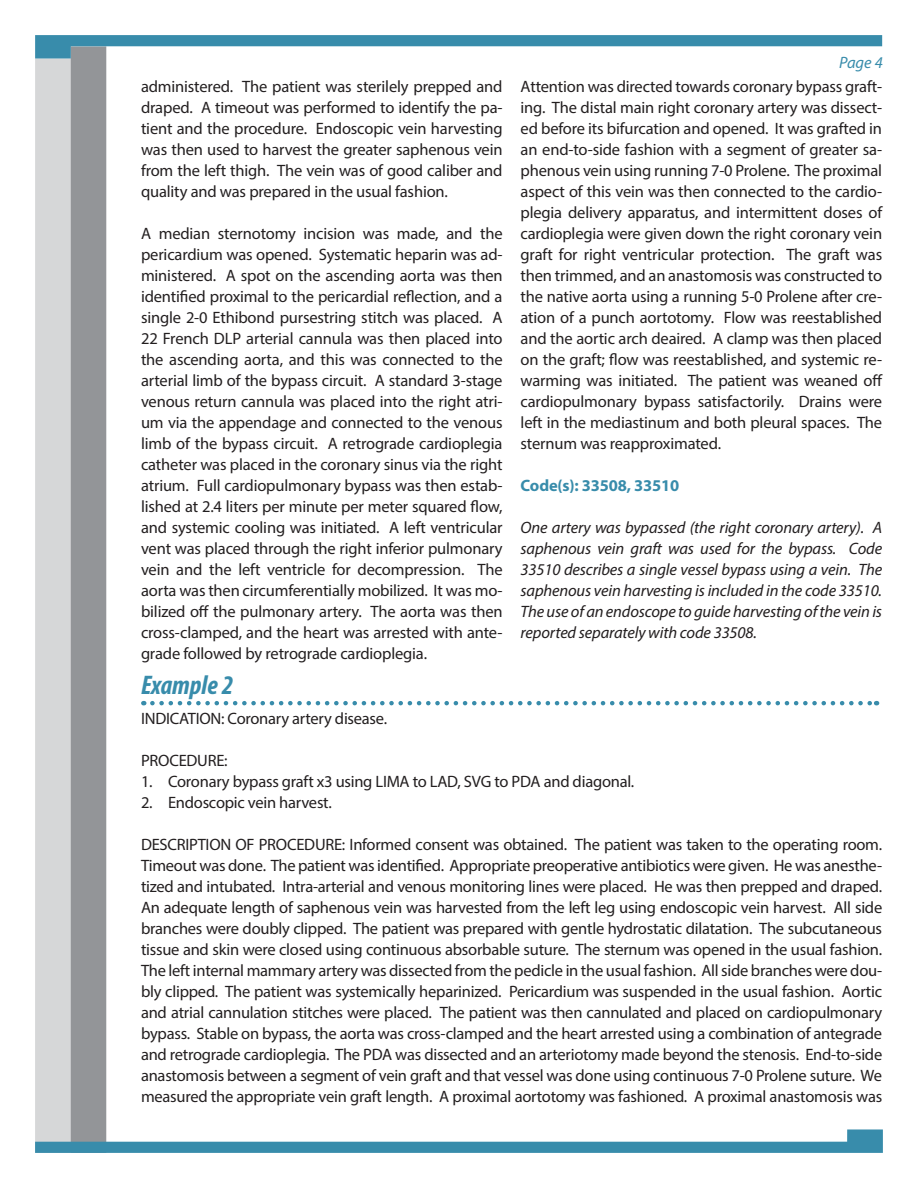
<style>
.page{position:relative;width:918px;height:1188px;background:#fff}
.page>*{position:absolute;margin:0;border:0;box-sizing:border-box;transform-origin:0 0}
.Headline{font:italic 700 condensed 27px "Myriad Pro";color:#388cab}
.Body{font:16.5px/21px "Myriad Pro";letter-spacing:-.015em;color:#231f20;text-align:justify}
.Body-2{font:italic 16.5px/21px "Myriad Pro";letter-spacing:-.01em;color:#231f20;text-align:justify}
.Body-3{font:700 16.5px "Myriad Pro";letter-spacing:-.01em;color:#388cab}
.t1{font:italic 16.5px "Myriad Pro";color:#388cab}
</style>
<div class="page">
<div style="left:35px;top:59px;width:36px;height:1094px;background:#d6d7d8"></div>
<div style="left:71px;top:46px;width:35px;height:1107px;background:#939598"></div>
<svg style="left:35px;top:35px;width:847px;height:24px"></svg>
<svg style="left:35px;top:1129px;width:848px;height:24px"></svg>
<svg style="left:152px;top:701px;width:725px;height:4px"></svg>
<p class="Body" style="left:141px;top:76px;width:363px">administered. The patient was sterilely prepped and draped. A timeout was performed to identify the pa&shy;tient and the procedure. Endoscopic vein harvesting was then used to harvest the greater saphenous vein from the left thigh. The vein was of good caliber and quality and was prepared in the usual fashion.</p>
<p class="Body" style="left:141px;top:223px;width:363px">A median sternotomy incision was made, and the pericardium was opened. Systematic heparin was ad&shy;ministered. A spot on the ascending aorta was then identified proximal to the pericardial reflection, and a single 2-0 Ethibond pursestring stitch was placed. A 22 French DLP arterial cannula was then placed into the ascending aorta, and this was connected to the arterial limb of the bypass circuit. A standard 3-stage venous return cannula was placed into the right atri&shy;um via the appendage and connected to the venous limb of the bypass circuit. A retrograde cardioplegia catheter was placed in the coronary sinus via the right atrium. Full cardiopulmonary bypass was then estab&shy;lished at 2.4 liters per minute per meter squared flow, and systemic cooling was initiated. A left ventricular vent was placed through the right inferior pulmonary vein and the left ventricle for decompression. The aorta was then circumferentially mobilized. It was mo&shy;bilized off the pulmonary artery. The aorta was then cross-clamped, and the heart was arrested with ante&shy;grade followed by retrograde cardioplegia.</p>
<p class="t1" style="left:839px;top:52px;width:45px">Page 4</p>
<p class="Body" style="left:521px;top:76px;width:364px">Attention was directed towards coronary bypass graft&shy;ing. The distal main right coronary artery was dissect&shy;ed before its bifurcation and opened. It was grafted in an end-to-side fashion with a segment of greater sa&shy;phenous vein using running 7-0 Prolene. The proximal aspect of this vein was then connected to the cardio&shy;plegia delivery apparatus, and intermittent doses of cardioplegia were given down the right coronary vein graft for right ventricular protection. The graft was then trimmed, and an anastomosis was constructed to the native aorta using a running 5-0 Prolene after cre&shy;ation of a punch aortotomy. Flow was reestablished and the aortic arch deaired. A clamp was then placed on the graft; flow was reestablished, and systemic re&shy;warming was initiated. The patient was weaned off cardiopulmonary bypass satisfactorily. Drains were left in the mediastinum and both pleural spaces. The sternum was reapproximated.</p>
<p class="Body-3" style="left:521px;top:475px;width:160px">Code(s): 33508, 33510</p>
<p class="Body-2" style="left:521px;top:517px;width:363px">One artery was bypassed (the right coronary artery). A saphenous vein graft was used for the bypass. Code 33510 describes a single vessel bypass using a vein. The saphenous vein harvesting is included in the code 33510.<br>The use of an endoscope to guide harvesting of the vein is reported separately with code 33508.</p>
<p class="Headline" style="left:141px;top:668px;width:94px">Example 2</p>
<p class="Body" style="left:141px;top:708px;width:248px">INDICATION: Coronary artery disease.</p>
<p class="Body" style="left:141px;top:750px;width:88px">PROCEDURE:</p>
<p class="Body" style="left:141px;top:771px;width:495px">1. Coronary bypass graft x3 using LIMA to LAD, SVG to PDA and diagonal.</p>
<p class="Body" style="left:141px;top:792px;width:192px">2. Endoscopic vein harvest.</p>
<p class="Body" style="left:141px;top:834px;width:743px">DESCRIPTION OF PROCEDURE: Informed consent was obtained. The patient was taken to the operating room.<br>Timeout was done. The patient was identified. Appropriate preoperative antibiotics were given. He was anesthe&shy;tized and intubated. Intra-arterial and venous monitoring lines were placed. He was then prepped and draped.<br>An adequate length of saphenous vein was harvested from the left leg using endoscopic vein harvest. All side branches were doubly clipped. The patient was prepared with gentle hydrostatic dilatation. The subcutaneous tissue and skin were closed using continuous absorbable suture. The sternum was opened in the usual fashion.<br>The left internal mammary artery was dissected from the pedicle in the usual fashion. All side branches were dou&shy;bly clipped. The patient was systemically heparinized. Pericardium was suspended in the usual fashion. Aortic and atrial cannulation stitches were placed. The patient was then cannulated and placed on cardiopulmonary bypass. Stable on bypass, the aorta was cross-clamped and the heart arrested using a combination of antegrade and retrograde cardioplegia. The PDA was dissected and an arteriotomy made beyond the stenosis. End-to-side anastomosis between a segment of vein graft and that vessel was done using continuous 7-0 Prolene suture. We measured the appropriate vein graft length. A proximal aortotomy was fashioned. A proximal anastomosis was</p>
</div>
